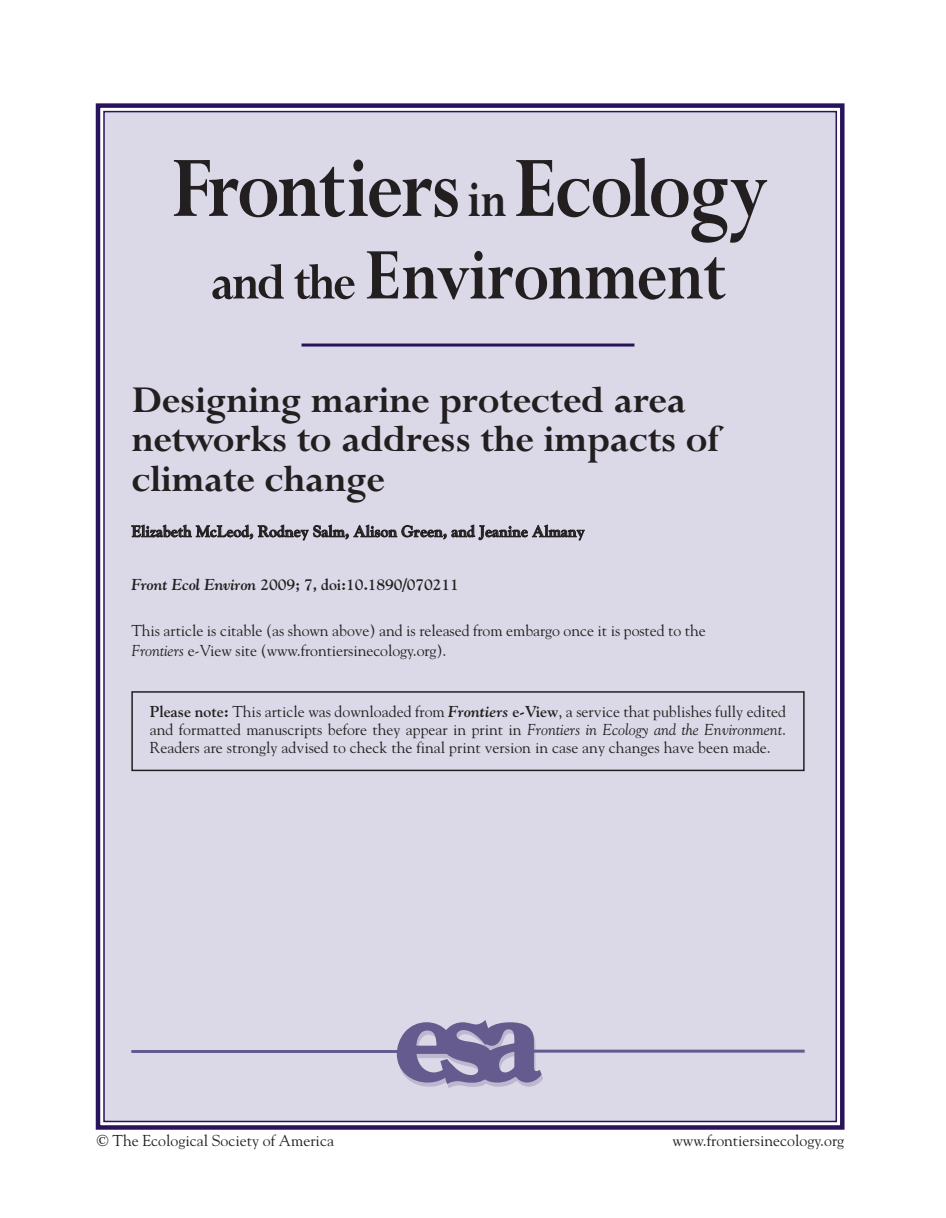
<style>
.page{position:relative;width:946px;height:1218px;background:#fff}
.page>*{position:absolute;margin:0;border:0;box-sizing:border-box;transform-origin:0 0}
.t1{font:700 112.5px "Century Old Style";color:#655b8e}
.t2{font:700 96px "Lapidary 333 BT";letter-spacing:-.02em;color:#231f20;scale:.85 1}
.t3{font:700 81px "Lapidary 333 BT";color:#231f20;scale:.85 1}
.t4{font:700 42px/39px "Lapidary 333 BT";letter-spacing:-.005em;color:#231f20}
.t5{font:15.75px/18px "Goudy";color:#231f20}
.t6{font:700 15.75px "Goudy";color:#231f20}
.s1{font-size:57px}
.s2{font-style:italic}
.s3{font-weight:700}
.s4{font-weight:700;font-style:italic}
</style>
<div class="page">
<div style="left:104px;top:112px;width:732px;height:1009px;background:#dbd9e7"></div>
<div style="left:96px;top:103px;width:748px;height:1026px;border:4px solid #29135d"></div>
<hr style="left:301px;top:343px;width:333px;height:3px;background:#29135d">
<div style="left:131px;top:691px;width:673px;height:80px;border:2px solid #231f20"></div>
<hr style="left:131px;top:1050px;width:273px;height:3px;background:#655b8e">
<hr style="left:529px;top:1049px;width:275px;height:3px;background:#655b8e">
<h2 class="t2" style="left:171px;top:132px;width:700px">Frontiers <span class="s1">in</span> Ecology</h2>
<h3 class="t3" style="left:211px;top:228px;width:607px"><span class="s1">and the</span> Environment</h3>
<h3 class="t4" style="left:131px;top:381px;width:590px">Designing marine protected area networks to address the impacts of climate change</h3>
<p class="t6" style="left:132px;top:521px;width:454px">Elizabeth McLeod, Rodney Salm, Alison Green, and Jeanine Almany</p>
<p class="t6" style="left:131px;top:574px;width:329px"><span class="s2">Front Ecol Environ</span> 2009; 7, doi:10.1890/070211</p>
<p class="t5" style="left:131px;top:620px;width:575px;line-height:19.5px">This article is citable (as shown above) and is released from embargo once it is posted to the<br><span class="s2">Frontiers</span> e-View site (www.frontiersinecology.org).</p>
<p class="t5" style="left:150px;top:702px;width:637px;text-align:justify"><span class="s3">Please note:</span> This article was downloaded from <span class="s4">Frontiers</span> <span class="s3">e-View</span>, a service that publishes fully edited and formatted manuscripts before they appear in print in <span class="s2">Frontiers in Ecology and the Environment</span>.<br>Readers are strongly advised to check the final print version in case any changes have been made.</p>
<h1 class="t1" style="left:395px;top:964px;width:145px">esa</h1>
<p class="t5" style="left:97px;top:1131px;width:238px">© The Ecological Society of America</p>
<p class="t5" style="left:672px;top:1131px;width:173px">www.frontiersinecology.org</p>
</div>
